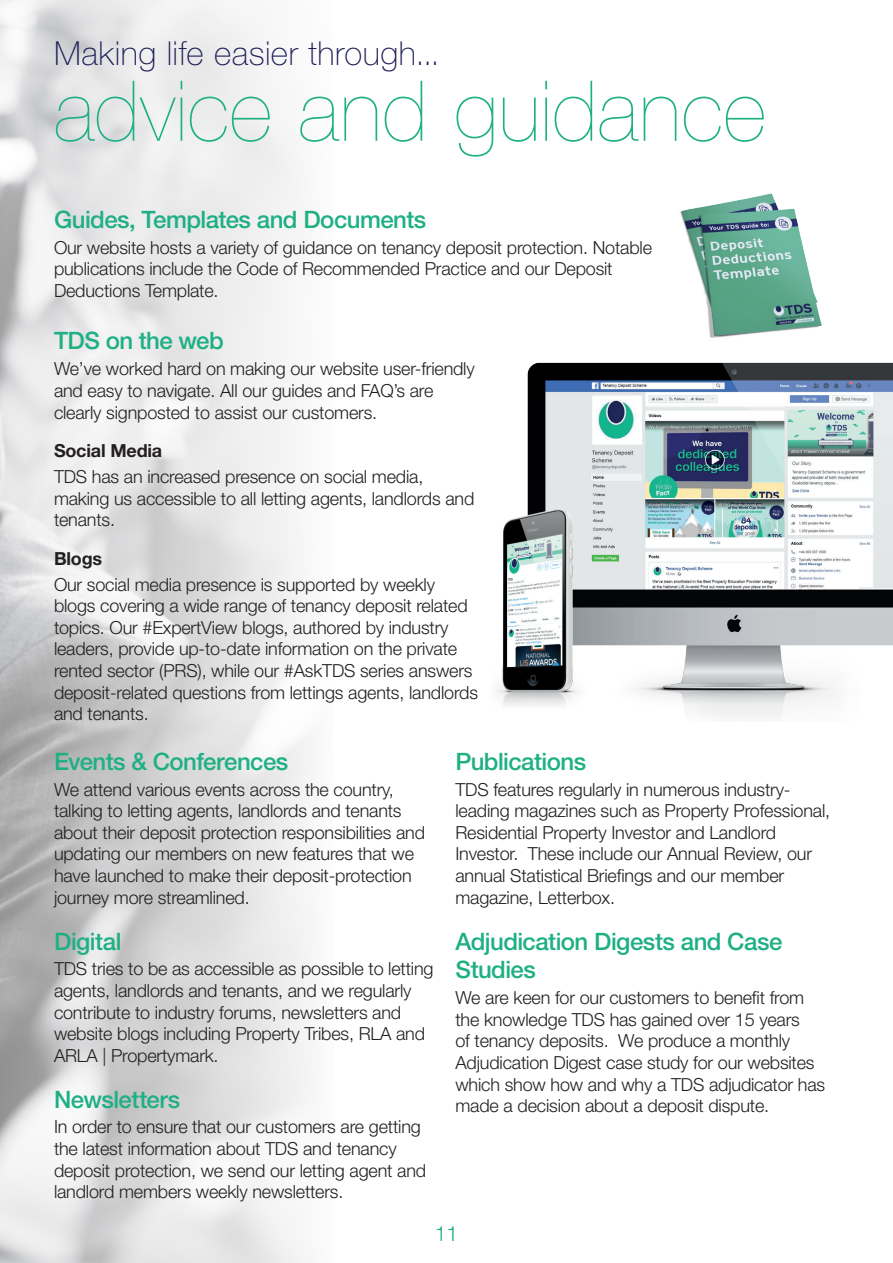
<style>
.page{position:relative;width:893px;height:1263px;background:#fff}
.page>*{position:absolute;margin:0;border:0;box-sizing:border-box;transform-origin:0 0}
.t1{font:200 84px "Helvetica Neue LT Std";letter-spacing:.005em;color:#1eb083}
.t2{font:100 33.15px "Helvetica Neue LT Std";letter-spacing:.015em;color:#211e58}
.t3{font:500 24px/28.8px "Helvetica Neue LT Std";letter-spacing:-.025em;color:#1eb083}
.t4{font:300 21px "Helvetica Neue LT Std";color:#1eb083}
.t5{font:300 18px/21.6px "Helvetica Neue LT Std";letter-spacing:-.01em;color:#231f20}
.t6{font:700 18px "Helvetica Neue LT Std";letter-spacing:-.01em;color:#231f20}
</style>
<div class="page">
<svg style="left:0;top:0;width:312px;height:1263px"></svg>
<img style="left:527px;top:362px;width:366px;height:356px">
<img style="left:496px;top:428px;width:122px;height:290px">
<img style="left:680px;top:193px;width:142px;height:145px">
<h2 class="t2" style="left:54px;top:34px;width:387px">Making life easier through...</h2>
<h1 class="t1" style="left:54px;top:63px;width:713px">advice and guidance</h1>
<h3 class="t3" style="left:54px;top:205px;width:374px">Guides, Templates and Documents</h3>
<p class="t5" style="left:54px;top:236px;width:599px">Our website hosts a variety of guidance on tenancy deposit protection. Notable publications include the Code of Recommended Practice and our Deposit<br>Deductions Template.</p>
<h3 class="t3" style="left:54px;top:326px;width:171px">TDS on the web</h3>
<p class="t5" style="left:54px;top:358px;width:422px">We’ve worked hard on making our website user-friendly and easy to navigate. All our guides and FAQ’s are clearly signposted to assist our customers.</p>
<p class="t6" style="left:54px;top:440px;width:110px">Social Media</p>
<p class="t5" style="left:54px;top:465px;width:422px">TDS has an increased presence on social media, making us accessible to all letting agents, landlords and tenants.</p>
<p class="t6" style="left:54px;top:547px;width:50px">Blogs</p>
<p class="t5" style="left:54px;top:573px;width:425px">Our social media presence is supported by weekly blogs covering a wide range of tenancy deposit related topics. Our #ExpertView blogs, authored by industry leaders, provide up-to-date information on the private rented sector (PRS), while our #AskTDS series answers deposit-related questions from lettings agents, landlords and tenants.</p>
<h3 class="t3" style="left:54px;top:747px;width:236px">Events &amp; Conferences</h3>
<p class="t5" style="left:54px;top:778px;width:373px">We attend various events across the country, talking to letting agents, landlords and tenants about their deposit protection responsibilities and updating our members on new features that we have launched to make their deposit-protection journey more streamlined.</p>
<h3 class="t3" style="left:54px;top:926px;width:69px">Digital</h3>
<p class="t5" style="left:54px;top:958px;width:381px">TDS tries to be as accessible as possible to letting agents, landlords and tenants, and we regularly contribute to industry forums, newsletters and website blogs including Property Tribes, RLA and ARLA | Propertymark.</p>
<h3 class="t3" style="left:54px;top:1084px;width:128px">Newsletters</h3>
<p class="t5" style="left:54px;top:1116px;width:374px">In order to ensure that our customers are getting the latest information about TDS and tenancy deposit protection, we send our letting agent and landlord members weekly newsletters.</p>
<h3 class="t3" style="left:455px;top:747px;width:132px">Publications</h3>
<p class="t5" style="left:455px;top:778px;width:376px">TDS features regularly in numerous industry&shy;leading magazines such as Property Professional, Residential Property Investor and Landlord Investor. These include our Annual Review, our annual Statistical Briefings and our member magazine, Letterbox.</p>
<h3 class="t3" style="left:455px;top:926px;width:328px">Adjudication Digests and Case<br>Studies</h3>
<p class="t5" style="left:455px;top:986px;width:371px">We are keen for our customers to benefit from the knowledge TDS has gained over 15 years<br>of tenancy deposits. We produce a monthly Adjudication Digest case study for our websites which show how and why a TDS adjudicator has made a decision about a deposit dispute.</p>
<p class="t4" style="left:435px;top:1221px;width:25px">11</p>
</div>
